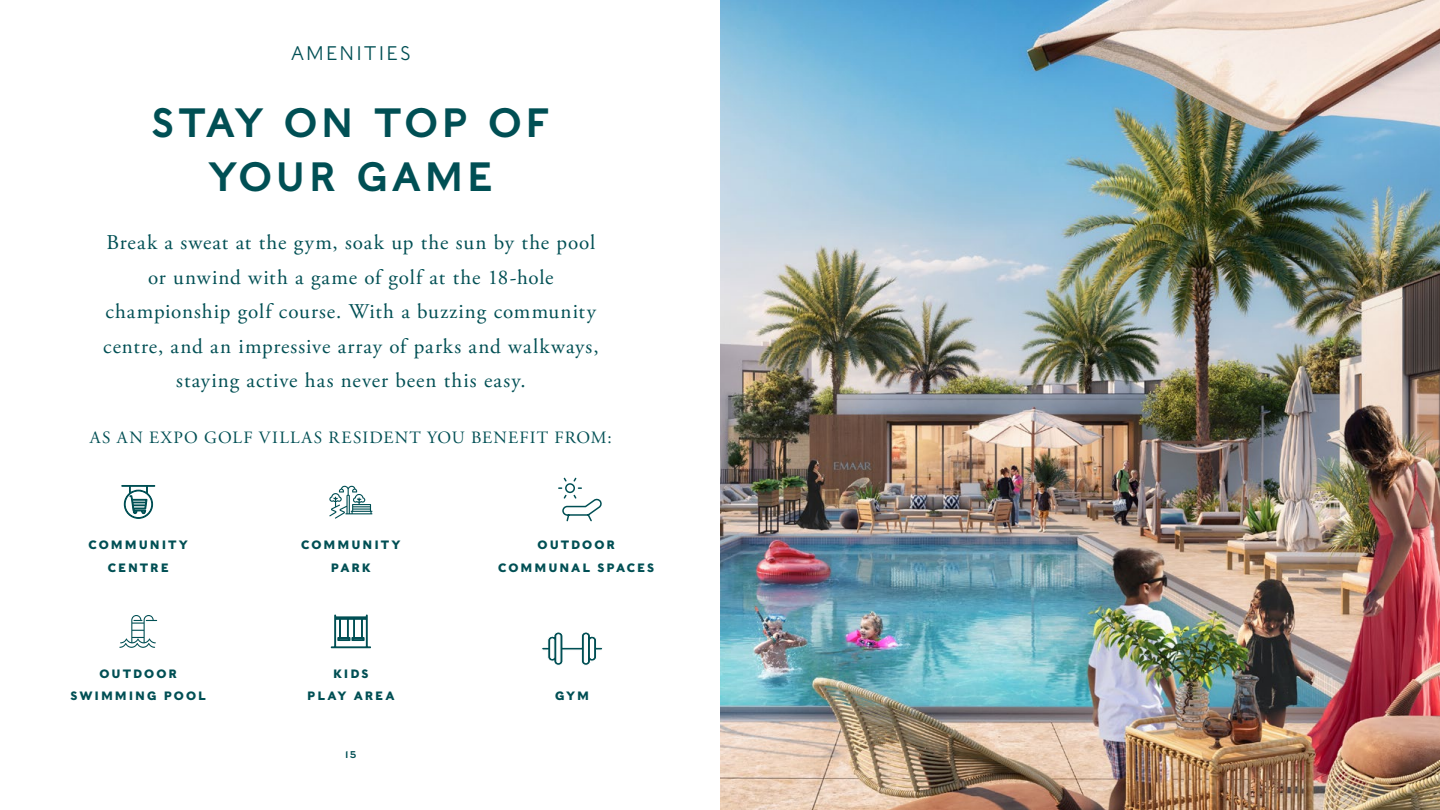
<style>
.page{position:relative;width:1440px;height:810px;background:#fff}
.page>*{position:absolute;margin:0;border:0;box-sizing:border-box;transform-origin:0 0}
.t1{font:40.5px/54px "Caslons Egyptian";letter-spacing:.07em;color:#004f54;text-align:center}
.t2{font:21px/34.5px "Adobe Garamond Pro";letter-spacing:.045em;color:#004f54;text-align:center}
.t3{font:300 19.5px "Caslons Egyptian";letter-spacing:.08em;color:#004f54}
.t4{font:17.25px "Adobe Garamond Pro";letter-spacing:.07em;color:#004f54}
.t5{font:700 12px/22.5px "Caslons Egyptian";letter-spacing:.16em;color:#004f54;text-align:center}
.t6{font:9.75px "Caslons Egyptian";color:#004f54}
</style>
<div class="page">
<img style="left:720px;top:0;width:720px;height:810px">
<svg style="left:542px;top:632px;width:61px;height:34px"></svg>
<svg style="left:331px;top:615px;width:40px;height:33px"></svg>
<svg style="left:119px;top:615px;width:38px;height:33px"></svg>
<svg style="left:122px;top:485px;width:33px;height:34px"></svg>
<svg style="left:329px;top:486px;width:43px;height:33px"></svg>
<svg style="left:558px;top:477px;width:44px;height:45px"></svg>
<p class="t3" style="left:291px;top:42px;width:122px">AMENITIES</p>
<h1 class="t1" style="left:151px;top:95px;width:401px">STAY ON TOP OF<br>YOUR GAME</h1>
<p class="t2" style="left:103px;top:227px;width:497px">Break a sweat at the gym, soak up the sun by the pool or unwind with a game of golf at the 18-hole championship golf course. With a buzzing community centre, and an impressive array of parks and walkways, staying active has never been this easy.</p>
<p class="t4" style="left:90px;top:430px;width:523px">AS AN EXPO GOLF VILLAS RESIDENT YOU BENEFIT FROM:</p>
<p class="t5" style="left:89px;top:534px;width:101px">COMMUNITY<br>CENTRE</p>
<p class="t5" style="left:70px;top:662px;width:137px">OUTDOOR<br>SWIMMING POOL</p>
<p class="t5" style="left:301px;top:534px;width:101px">COMMUNITY<br>PARK</p>
<p class="t5" style="left:307px;top:662px;width:89px">KIDS<br>PLAY AREA</p>
<p class="t6" style="left:345px;top:748px;width:13px">15</p>
<p class="t5" style="left:498px;top:534px;width:158px">OUTDOOR<br>COMMUNAL SPACES</p>
<p class="t5" style="left:555px;top:685px;width:35px">GYM</p>
</div>
